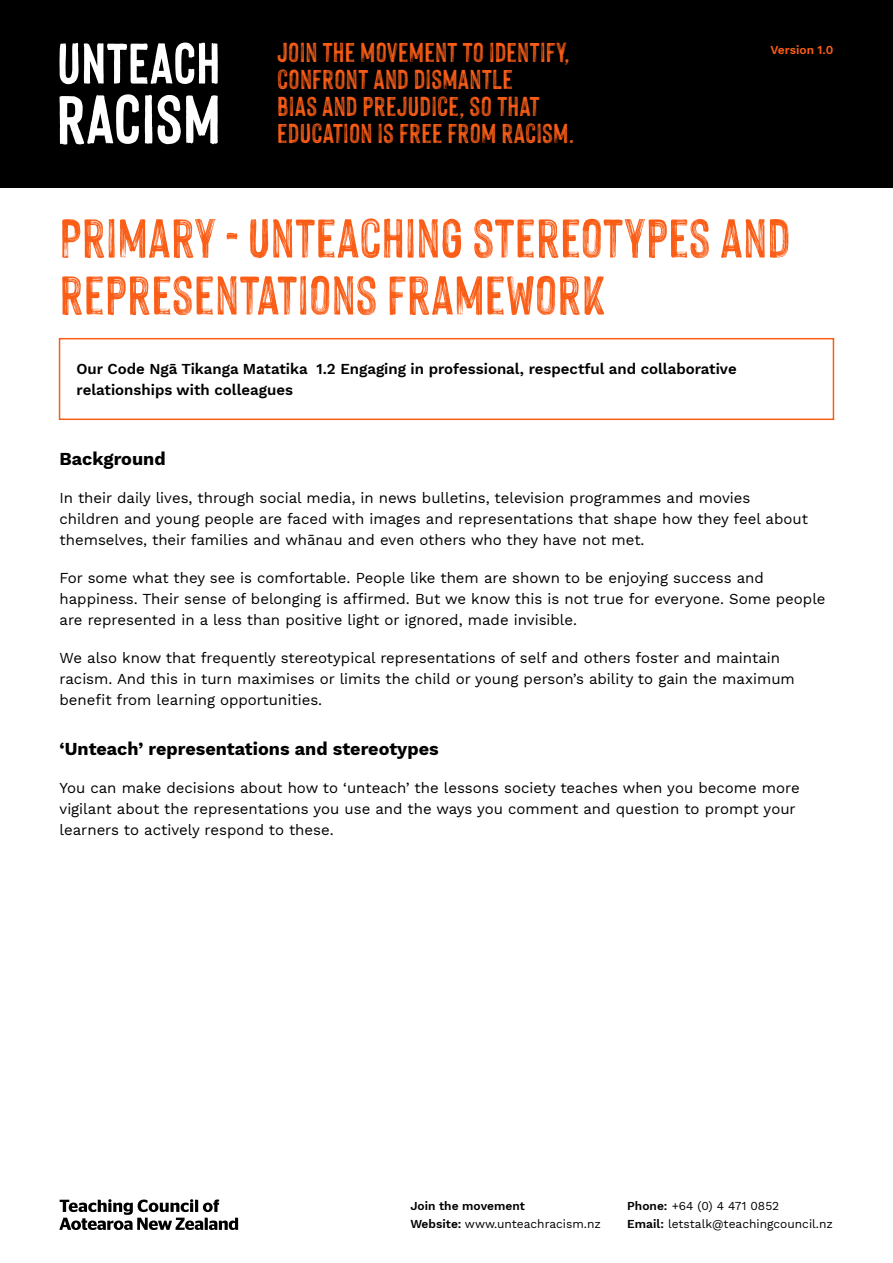
<style>
.page{position:relative;width:893px;height:1263px;background:#fff}
.page>*{position:absolute;margin:0;border:0;box-sizing:border-box;transform-origin:0 0}
.t1{font:700 60px/57px "Hackney Teaching Council";color:#fa5d16}
.t2{font:700 30px/27px "Hackney Teaching Council";letter-spacing:.005em;color:#fa5d16}
.t3{font:700 18px "Work Sans";color:#000}
.t4{font:15px/21px "Work Sans";color:#000}
.t5{font:600 15px/21px "Work Sans";color:#000}
.t6{font:12px/18px "Work Sans";color:#000}
.t7{font:600 12px/18px "Work Sans";color:#000}
.t8{font:600 12px "Work Sans";color:#fa5d16}
.s1{font-weight:400}
.s2{font-weight:600}
</style>
<div class="page">
<div style="left:59px;top:338px;width:775px;height:82px;border:2px solid #fa5d16"></div>
<svg style="left:60px;top:1199px;width:178px;height:31px"></svg>
<div style="left:0;top:0;width:893px;height:187px;background:#000"></div>
<svg style="left:145px;top:95px;width:7px;height:49px"></svg>
<svg style="left:60px;top:94px;width:79px;height:51px"></svg>
<svg style="left:158px;top:95px;width:60px;height:49px"></svg>
<svg style="left:60px;top:42px;width:158px;height:42px"></svg>
<h2 class="t2" style="left:277px;top:38px;width:298px">JOIN THE MOVEMENT TO IDENTIFY,<br>CONFRONT AND DISMANTLE<br>BIAS AND PREJUDICE, SO THAT<br>EDUCATION IS FREE FROM RACISM.</h2>
<p class="t8" style="left:770px;top:40px;width:64px">Version 1.0</p>
<h1 class="t1" style="left:60px;top:208px;width:732px">PRIMARY - UNTEACHING STEREOTYPES AND<br>REPRESENTATIONS FRAMEWORK</h1>
<p class="t5" style="left:77px;top:357px;width:662px">Our Code Ngā Tikanga Matatika 1.2 Engaging in professional, respectful and collaborative relationships with colleagues</p>
<p class="t3" style="left:60px;top:445px;width:108px">Background</p>
<p class="t4" style="left:60px;top:487px;width:750px">In their daily lives, through social media, in news bulletins, television programmes and movies children and young people are faced with images and representations that shape how they feel about themselves, their families and whānau and even others who they have not met.</p>
<p class="t4" style="left:60px;top:567px;width:767px">For some what they see is comfortable. People like them are shown to be enjoying success and happiness. Their sense of belonging is affirmed. But we know this is not true for everyone. Some people are represented in a less than positive light or ignored, made invisible.</p>
<p class="t4" style="left:60px;top:647px;width:737px">We also know that frequently stereotypical representations of self and others foster and maintain racism. And this in turn maximises or limits the child or young person’s ability to gain the maximum benefit from learning opportunities.</p>
<p class="t3" style="left:60px;top:735px;width:381px">‘Unteach’ representations and stereotypes</p>
<p class="t4" style="left:60px;top:776px;width:742px">You can make decisions about how to ‘unteach’ the lessons society teaches when you become more vigilant about the representations you use and the ways you comment and question to prompt your learners to actively respond to these.</p>
<p class="t7" style="left:410px;top:1197px;width:192px">Join the movement<br>Website: <span class="s1">www.unteachracism.nz</span></p>
<p class="t6" style="left:627px;top:1197px;width:207px"><span class="s2">Phone:</span> +64 (0) 4 471 0852<br><span class="s2">Email:</span> letstalk@teachingcouncil.nz</p>
</div>
